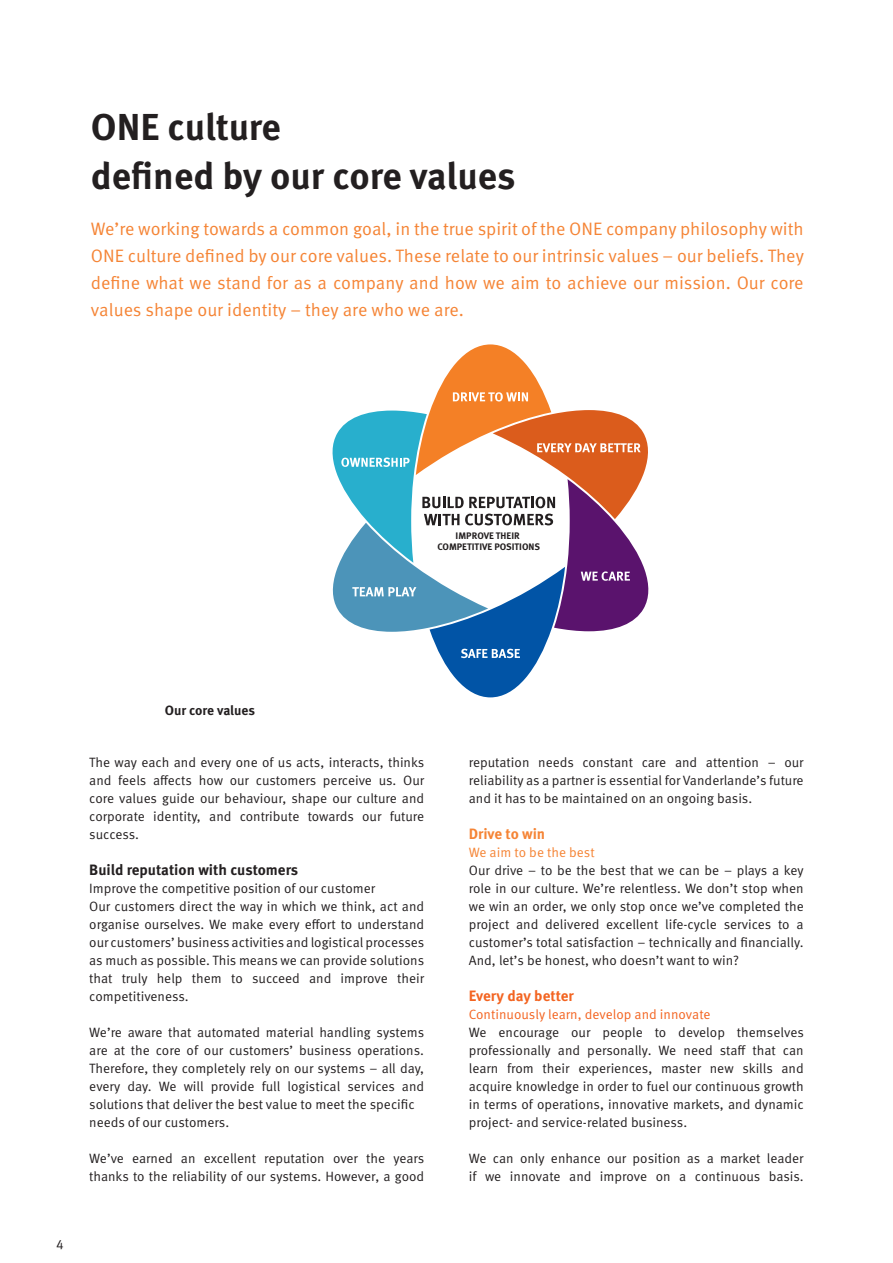
<style>
.page{position:relative;width:893px;height:1263px;background:#fff}
.page>*{position:absolute;margin:0;border:0;box-sizing:border-box;transform-origin:0 0}
.Heading_2{font:700 37.5px "Meta Pro";letter-spacing:-.005em;color:#231f20}
.Intro_Paragraph{font:18px/27px "Meta Pro Norm";color:#f58435;text-align:justify}
.t1{font:700 15px "Meta Pro";color:#231f20}
.t2{font:700 15px "Meta Pro";color:#f36421}
.t3{font:700 15px "Meta Pro";letter-spacing:-.01em;color:#f58435}
.Intro_Paragraph-2{font:13.5px/18px "Meta Pro Norm";color:#231f20;text-align:justify}
.t4{font:13.5px "Meta Pro Norm";color:#f36421}
.t5{font:13.5px "Meta Pro Norm";color:#f58435}
.Captions{font:700 13.5px "Meta Pro";letter-spacing:-.005em;color:#231f20}
.t6{font:700 9.45px/11.4px "Meta Pro";color:#231f20;text-align:center}
</style>
<div class="page">
<svg style="left:332px;top:344px;width:317px;height:353px"></svg>
<p class="Heading_2" style="left:91px;top:97px;width:191px">ONE culture</p>
<p class="Heading_2" style="left:91px;top:147px;width:426px">defined by our core values</p>
<p class="Intro_Paragraph" style="left:91px;top:214px;width:714px">We’re working towards a common goal, in the true spirit of the ONE company philosophy with ONE culture defined by our core values. These relate to our intrinsic values – our beliefs. They define what we stand for as a company and how we aim to achieve our mission. Our core values shape our identity – they are who we are.</p>
<p class="t6" style="left:437px;top:529px;width:104px">IMPROVE THEIR<br>COMPETITIVE POSITIONS</p>
<p class="Intro_Paragraph-2" style="left:56px;top:1234px;width:9px">4</p>
<p class="Captions" style="left:165px;top:700px;width:92px">Our core values</p>
<p class="Intro_Paragraph-2" style="left:89px;top:752px;width:337px">The way each and every one of us acts, interacts, thinks and feels affects how our customers perceive us. Our core values guide our behaviour, shape our culture and corporate identity, and contribute towards our future success.</p>
<p class="t1" style="left:89px;top:858px;width:210px">Build reputation with customers</p>
<p class="Intro_Paragraph-2" style="left:89px;top:878px;width:287px">Improve the competitive position of our customer</p>
<p class="Intro_Paragraph-2" style="left:89px;top:896px;width:337px">Our customers direct the way in which we think, act and organise ourselves. We make every effort to understand our customers’ business activities and logistical processes as much as possible. This means we can provide solutions that truly help them to succeed and improve their competitiveness.</p>
<p class="Intro_Paragraph-2" style="left:89px;top:1022px;width:337px">We’re aware that automated material handling systems are at the core of our customers’ business operations.<br>Therefore, they completely rely on our systems – all day, every day. We will provide full logistical services and solutions that deliver the best value to meet the specific</p>
<p class="Intro_Paragraph-2" style="left:89px;top:1112px;width:141px">needs of our customers.</p>
<p class="Intro_Paragraph-2" style="left:89px;top:1148px;width:336px">We’ve earned an excellent reputation over the years thanks to the reliability of our systems. However, a good</p>
<p class="Intro_Paragraph-2" style="left:469px;top:752px;width:336px">reputation needs constant care and attention – our reliability as a partner is essential for Vanderlande’s future and it has to be maintained on an ongoing basis.</p>
<p class="t3" style="left:469px;top:822px;width:78px">Drive to win</p>
<p class="t5" style="left:469px;top:842px;width:127px">We aim to be the best</p>
<p class="Intro_Paragraph-2" style="left:469px;top:860px;width:336px">Our drive – to be the best that we can be – plays a key role in our culture. We’re relentless. We don’t stop when we win an order, we only stop once we’ve completed the project and delivered excellent life-cycle services to a customer’s total satisfaction – technically and financially.<br>And, let’s be honest, who doesn’t want to win?</p>
<p class="t2" style="left:469px;top:984px;width:107px">Every day better</p>
<p class="t4" style="left:469px;top:1004px;width:243px">Continuously learn, develop and innovate</p>
<p class="Intro_Paragraph-2" style="left:469px;top:1022px;width:336px">We encourage our people to develop themselves professionally and personally. We need staff that can learn from their experiences, master new skills and acquire knowledge in order to fuel our continuous growth in terms of operations, innovative markets, and dynamic project- and service-related business.</p>
<p class="Intro_Paragraph-2" style="left:469px;top:1148px;width:336px">We can only enhance our position as a market leader if we innovate and improve on a continuous basis.</p>
</div>
